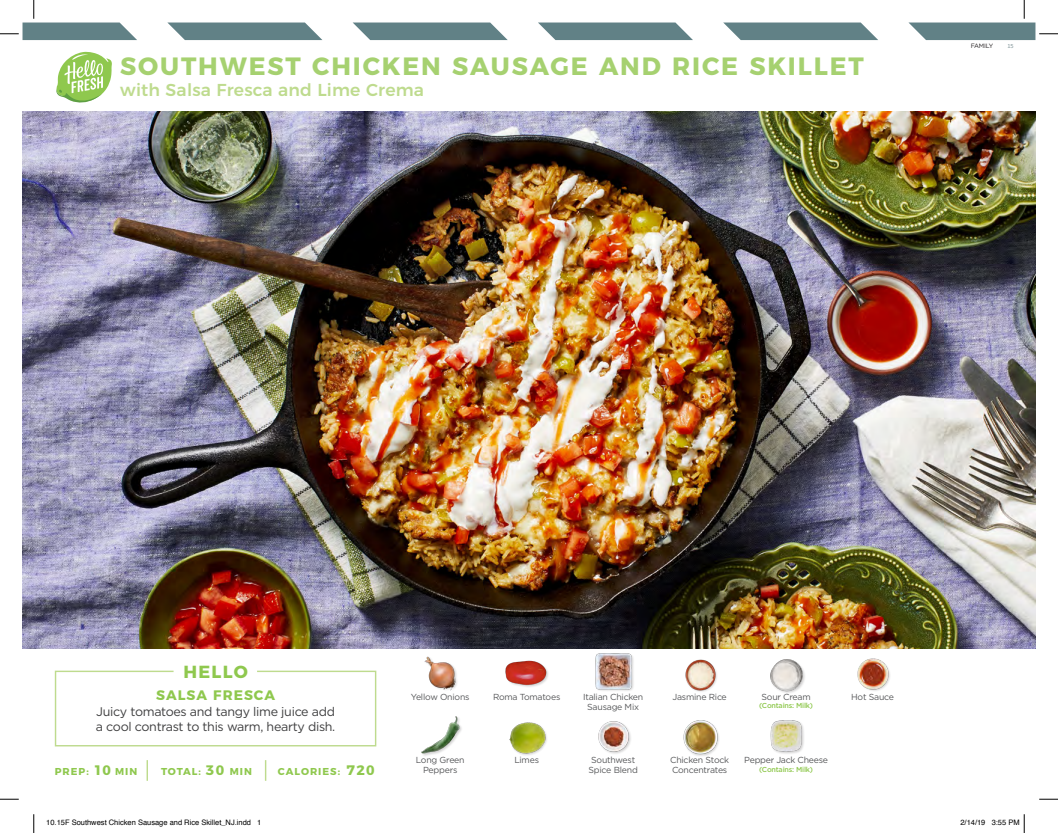
<style>
.page{position:relative;width:1058px;height:833px;background:#fff}
.page>*{position:absolute;margin:0;border:0;box-sizing:border-box;transform-origin:0 0}
.t1{font:700 25px "Montserrat";letter-spacing:.075em;color:#a6d170}
.t2{font:700 17.5px "Montserrat";letter-spacing:.075em;color:#8fc84e}
.t3{font:500 17.25px "Montserrat";letter-spacing:.01em;color:#bedb8e}
.t4{font:700 13.75px "Montserrat";letter-spacing:.075em;color:#8fc84e}
.t5{font:12.5px/15px "Gotham";letter-spacing:-.025em;color:#3e3e3f}
.t6{font:700 10px "Montserrat";letter-spacing:.1em;color:#8fc84e}
.t7{font:8.75px/10px "Gotham";letter-spacing:-.025em;color:#57585a;text-align:center}
.t8{font:7.5px "Helvetica";color:#000}
.t9{font:500 7.25px "Gotham";letter-spacing:-.025em;color:#8fc84e}
.t10{font:6.25px "Gotham";letter-spacing:-.025em;color:#231f20}
.t11{font:6.25px "Source Sans Pro";color:#7f9397}
.s1{font-size:13.75px}
</style>
<div class="page">
<svg style="left:54px;top:670px;width:323px;height:77px"></svg>
<hr style="left:146px;top:760px;width:2px;height:20px;background:#bedb8e">
<svg style="left:265px;top:760px;width:1px;height:20px"></svg>
<svg style="left:56px;top:51px;width:56px;height:52px"></svg>
<img style="left:23px;top:112px;width:1012px;height:536px">
<img style="left:424px;top:656px;width:33px;height:35px">
<img style="left:770px;top:659px;width:35px;height:34px">
<img style="left:595px;top:653px;width:39px;height:38px">
<img style="left:505px;top:660px;width:43px;height:27px">
<img style="left:857px;top:658px;width:33px;height:33px">
<img style="left:685px;top:659px;width:32px;height:33px">
<img style="left:421px;top:716px;width:40px;height:39px">
<img style="left:770px;top:720px;width:34px;height:34px">
<img style="left:598px;top:721px;width:33px;height:33px">
<img style="left:509px;top:722px;width:38px;height:33px">
<img style="left:683px;top:720px;width:36px;height:36px">
<svg style="left:0;top:798px;width:19px;height:2px"></svg>
<svg style="left:1039px;top:798px;width:19px;height:2px"></svg>
<svg style="left:33px;top:814px;width:2px;height:19px"></svg>
<svg style="left:0;top:0;width:1058px;height:40px"></svg>
<svg style="left:1023px;top:814px;width:2px;height:19px"></svg>
<h1 class="t1" style="left:120px;top:46px;width:745px">SOUTHWEST CHICKEN SAUSAGE AND RICE SKILLET</h1>
<h3 class="t3" style="left:120px;top:76px;width:305px">with Salsa Fresca and Lime Crema</h3>
<p class="t10" style="left:970px;top:42px;width:24px">FAMILY</p>
<p class="t11" style="left:1007px;top:42px;width:8px">15</p>
<h2 class="t2" style="left:183px;top:657px;width:66px">HELLO</h2>
<h3 class="t4" style="left:156px;top:683px;width:120px">SALSA FRESCA</h3>
<h3 class="t5" style="left:96px;top:704px;width:241px">Juicy tomatoes and tangy lime juice add a cool contrast to this warm, hearty dish.</h3>
<p class="t6" style="left:55px;top:763px;width:84px">PREP: <span class="s1">10</span> MIN</p>
<p class="t6" style="left:161px;top:763px;width:92px">TOTAL: <span class="s1">30</span> MIN</p>
<p class="t6" style="left:278px;top:763px;width:98px">CALORIES: <span class="s1">720</span></p>
<p class="t7" style="left:411px;top:691px;width:60px">Yellow Onions</p>
<p class="t7" style="left:583px;top:691px;width:62px">Italian Chicken<br>Sausage Mix</p>
<p class="t7" style="left:672px;top:691px;width:56px">Jasmine Rice</p>
<p class="t7" style="left:493px;top:691px;width:69px">Roma Tomatoes</p>
<p class="t7" style="left:761px;top:691px;width:51px">Sour Cream</p>
<p class="t7" style="left:851px;top:691px;width:44px">Hot Sauce</p>
<p class="t9" style="left:759px;top:701px;width:55px">(Contains: Milk)</p>
<p class="t7" style="left:416px;top:755px;width:50px">Long Green<br>Peppers</p>
<p class="t7" style="left:588px;top:755px;width:51px;text-align:left">Southwest<br>Spice Blend</p>
<p class="t7" style="left:514px;top:755px;width:26px">Limes</p>
<p class="t7" style="left:744px;top:755px;width:85px">Pepper Jack Cheese</p>
<p class="t9" style="left:759px;top:764px;width:55px">(Contains: Milk)</p>
<p class="t7" style="left:670px;top:755px;width:61px;text-align:left">Chicken Stock<br>Concentrates</p>
<p class="t8" style="left:46px;top:817px;width:217px">10.15F Southwest Chicken Sausage and Rice Skillet_NJ.indd 1</p>
<p class="t8" style="left:960px;top:817px;width:61px">2/14/19 3:55 PM</p>
</div>
